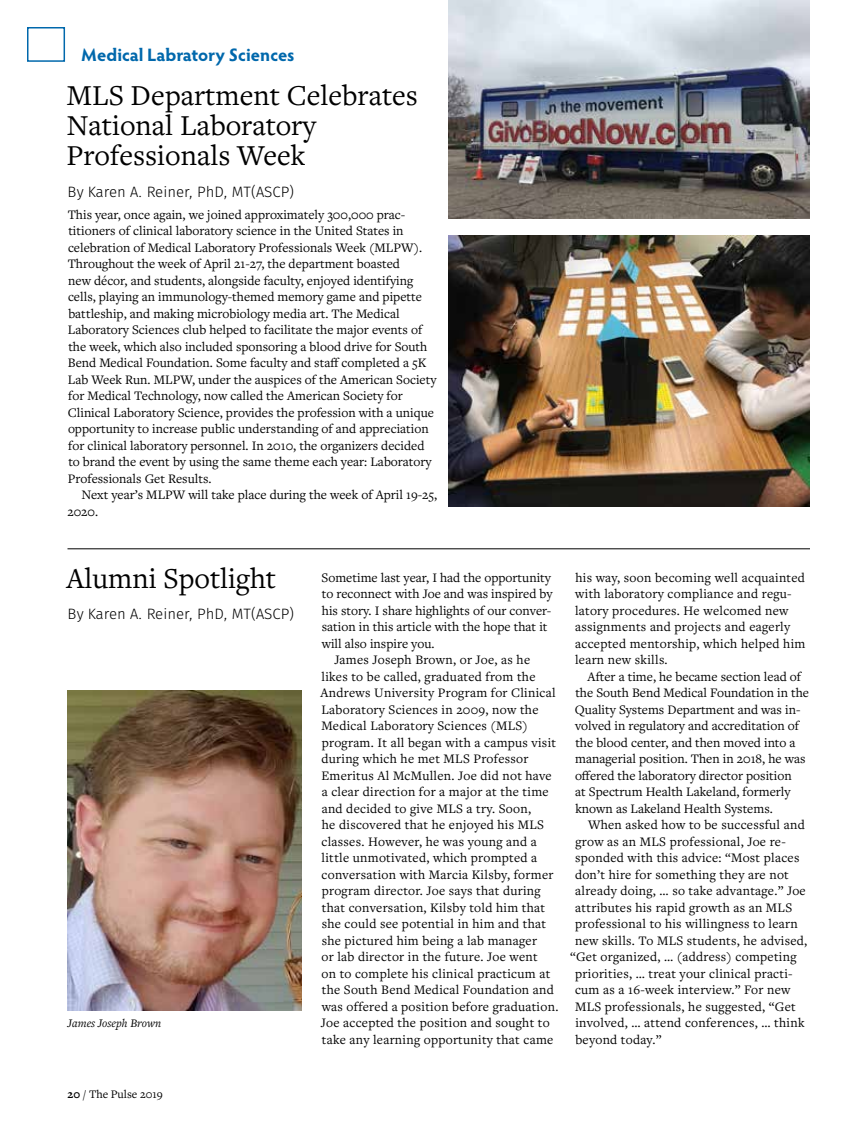
<style>
.page{position:relative;width:864px;height:1134px;background:#fff}
.page>*{position:absolute;margin:0;border:0;box-sizing:border-box;transform-origin:0 0}
.t1{font:30px/30px "Freight Text Pro";color:#000}
.t2{font:700 18px "Hypatia Sans Pro";color:#0068ac}
.t3{font:15px "Fira Sans OT Light";color:#000}
.t4{font:13.5px/16.5px "Freight Text Pro";letter-spacing:.005em;color:#000}
.t5{font:italic 12px "Freight Text Pro";color:#000}
.t6{font:12px "Freight Text Pro";color:#000}
.s1{font-weight:700}
</style>
<div class="page">
<div style="left:27px;top:27px;width:38px;height:35px;border:2px solid #0068ac"></div>
<img style="left:68px;top:691px;width:234px;height:320px">
<img style="left:449px;top:0;width:361px;height:219px">
<img style="left:449px;top:236px;width:361px;height:270px">
<hr style="left:68px;top:549px;width:742px;height:1px;background:#000">
<h2 class="t2" style="left:82px;top:42px;width:214px">Medical Labratory Sciences</h2>
<h1 class="t1" style="left:66px;top:79px;width:353px">MLS Department Celebrates<br>National Laboratory<br>Professionals Week</h1>
<p class="t3" style="left:68px;top:181px;width:228px">By Karen A. Reiner, PhD, MT(ASCP)</p>
<p class="t4" style="left:68px;top:206px;width:370px">This year, once again, we joined approximately 300,000 prac&shy;titioners of clinical laboratory science in the United States in celebration of Medical Laboratory Professionals Week (MLPW).<br>Throughout the week of April 21-27, the department boasted<br>new décor, and students, alongside faculty, enjoyed identifying cells, playing an immunology-themed memory game and pipette battleship, and making microbiology media art. The Medical Laboratory Sciences club helped to facilitate the major events of the week, which also included sponsoring a blood drive for South Bend Medical Foundation. Some faculty and staff completed a 5K Lab Week Run. MLPW, under the auspices of the American Society for Medical Technology, now called the American Society for Clinical Laboratory Science, provides the profession with a unique opportunity to increase public understanding of and appreciation for clinical laboratory personnel. In 2010, the organizers decided to brand the event by using the same theme each year: Laboratory Professionals Get Results.</p>
<p class="t4" style="left:67px;top:486px;width:371px;text-indent:14px">Next year’s MLPW will take place during the week of April 19-25,<br>2020.</p>
<h1 class="t1" style="left:67px;top:562px;width:211px">Alumni Spotlight</h1>
<p class="t3" style="left:68px;top:604px;width:228px">By Karen A. Reiner, PhD, MT(ASCP)</p>
<p class="t5" style="left:67px;top:1015px;width:95px">James Joseph Brown</p>
<p class="t6" style="left:68px;top:1086px;width:97px"><span class="s1">20</span> / The Pulse 2019</p>
<p class="t4" style="left:322px;top:569px;width:231px">Sometime last year, I had the opportunity</p>
<p class="t4" style="left:322px;top:585px;width:232px">to reconnect with Joe and was inspired by</p>
<p class="t4" style="left:322px;top:602px;width:231px">his story. I share highlights of our conver-</p>
<p class="t4" style="left:322px;top:618px;width:227px">sation in this article with the hope that it</p>
<p class="t4" style="left:322px;top:635px;width:114px">will also inspire you.</p>
<p class="t4" style="left:334px;top:651px;width:197px">James Joseph Brown, or Joe, as he</p>
<p class="t4" style="left:322px;top:668px;width:215px">likes to be called, graduated from the</p>
<p class="t4" style="left:321px;top:684px;width:237px">Andrews University Program for Clinical</p>
<p class="t4" style="left:321px;top:701px;width:219px">Laboratory Sciences in 2009, now the</p>
<p class="t4" style="left:322px;top:717px;width:208px">Medical Laboratory Sciences (MLS)</p>
<p class="t4" style="left:322px;top:734px;width:236px">program. It all began with a campus visit</p>
<p class="t4" style="left:322px;top:750px;width:208px">during which he met MLS Professor</p>
<p class="t4" style="left:321px;top:767px;width:232px">Emeritus Al McMullen. Joe did not have</p>
<p class="t4" style="left:322px;top:783px;width:228px">a clear direction for a major at the time</p>
<p class="t4" style="left:322px;top:800px;width:211px">and decided to give MLS a try. Soon,</p>
<p class="t4" style="left:322px;top:816px;width:224px">he discovered that he enjoyed his MLS</p>
<p class="t4" style="left:322px;top:833px;width:217px">classes. However, he was young and a</p>
<p class="t4" style="left:322px;top:849px;width:217px">little unmotivated, which prompted a</p>
<p class="t4" style="left:322px;top:866px;width:233px">conversation with Marcia Kilsby, former</p>
<p class="t4" style="left:322px;top:882px;width:220px">program director. Joe says that during</p>
<p class="t4" style="left:322px;top:899px;width:225px">that conversation, Kilsby told him that</p>
<p class="t4" style="left:322px;top:915px;width:226px">she could see potential in him and that</p>
<p class="t4" style="left:322px;top:932px;width:217px">she pictured him being a lab manager</p>
<p class="t4" style="left:321px;top:948px;width:218px">or lab director in the future. Joe went</p>
<p class="t4" style="left:321px;top:965px;width:230px">on to complete his clinical practicum at</p>
<p class="t4" style="left:322px;top:981px;width:234px">the South Bend Medical Foundation and</p>
<p class="t4" style="left:322px;top:998px;width:238px">was offered a position before graduation.</p>
<p class="t4" style="left:321px;top:1014px;width:230px">Joe accepted the position and sought to</p>
<p class="t4" style="left:322px;top:1031px;width:233px">take any learning opportunity that came</p>
<p class="t4" style="left:575px;top:569px;width:232px">his way, soon becoming well acquainted with laboratory compliance and regu&shy;latory procedures. He welcomed new assignments and projects and eagerly accepted mentorship, which helped him learn new skills.</p>
<p class="t4" style="left:575px;top:668px;width:236px;text-indent:13px">After a time, he became section lead of the South Bend Medical Foundation in the Quality Systems Department and was in&shy;volved in regulatory and accreditation of the blood center, and then moved into a managerial position. Then in 2018, he was offered the laboratory director position<br>at Spectrum Health Lakeland, formerly known as Lakeland Health Systems.</p>
<p class="t4" style="left:588px;top:816px;width:218px">When asked how to be successful and</p>
<p class="t4" style="left:575px;top:833px;width:212px">grow as an MLS professional, Joe re-</p>
<p class="t4" style="left:575px;top:849px;width:226px">sponded with this advice: “Most places</p>
<p class="t4" style="left:575px;top:866px;width:215px">don’t hire for something they are not</p>
<p class="t4" style="left:575px;top:882px;width:232px">already doing, … so take advantage.” Joe</p>
<p class="t4" style="left:575px;top:899px;width:218px">attributes his rapid growth as an MLS</p>
<p class="t4" style="left:575px;top:915px;width:224px">professional to his willingness to learn</p>
<p class="t4" style="left:575px;top:932px;width:234px">new skills. To MLS students, he advised,</p>
<p class="t4" style="left:570px;top:948px;width:228px">“Get organized, … (address) competing</p>
<p class="t4" style="left:575px;top:965px;width:219px">priorities, … treat your clinical practi-</p>
<p class="t4" style="left:575px;top:981px;width:217px">cum as a 16-week interview.” For new</p>
<p class="t4" style="left:575px;top:998px;width:222px">MLS professionals, he suggested, “Get</p>
<p class="t4" style="left:575px;top:1014px;width:231px">involved, … attend conferences, … think</p>
<p class="t4" style="left:575px;top:1031px;width:88px">beyond today.”</p>
</div>
